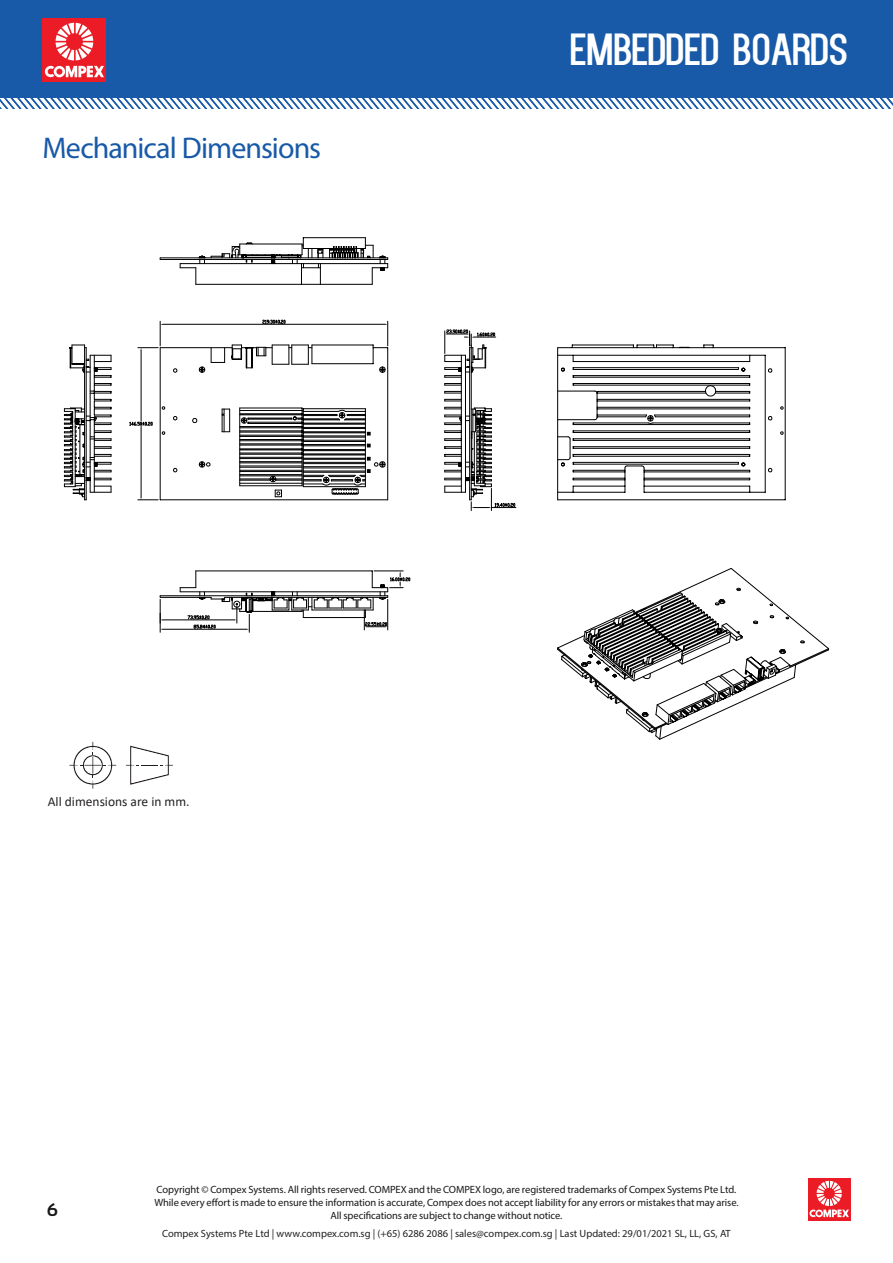
<style>
.page{position:relative;width:893px;height:1263px;background:#fff}
.page>*{position:absolute;margin:0;border:0;box-sizing:border-box;transform-origin:0 0}
.t1{font:45px "Kenzo";letter-spacing:-.01em;color:#fff}
.Spec_Header{font:30px "Myriad Pro";letter-spacing:-.03em;color:#185aa8}
.t2{font:700 18px "Sansation";color:#171717}
.Product_Desc_Header{font:13.5px "Calibri";color:#231f20}
.t3{font:10.5px/12.6px "Myriad Pro";letter-spacing:-.01em;color:#171717;text-align:center}
.t4{font:10.5px "Myriad Pro";color:#231f20}
</style>
<div class="page">
<div style="left:0;top:0;width:893px;height:98px;background:#185aa8"></div>
<svg style="left:0;top:98px;width:893px;height:11px"></svg>
<div style="left:43px;top:18px;width:63px;height:64px;background:#eb1c26"></div>
<svg style="left:45px;top:66px;width:59px;height:11px"></svg>
<svg style="left:56px;top:23px;width:37px;height:37px"></svg>
<div style="left:808px;top:1178px;width:42px;height:42px;background:#eb1c26"></div>
<svg style="left:809px;top:1181px;width:40px;height:36px"></svg>
<svg style="left:160px;top:347px;width:221px;height:153px"></svg>
<hr style="left:558px;top:499px;width:227px;height:1px;background:#000">
<hr style="left:644px;top:492px;width:121px;height:1px;background:#000">
<hr style="left:644px;top:486px;width:106px;height:1px;background:#000">
<hr style="left:644px;top:480px;width:106px;height:1px;background:#000">
<hr style="left:644px;top:478px;width:106px;height:1px;background:#000">
<hr style="left:644px;top:472px;width:106px;height:1px;background:#000">
<hr style="left:644px;top:470px;width:106px;height:1px;background:#000">
<hr style="left:573px;top:464px;width:165px;height:1px;background:#000">
<hr style="left:573px;top:462px;width:166px;height:1px;background:#000">
<hr style="left:573px;top:456px;width:177px;height:1px;background:#000">
<hr style="left:573px;top:454px;width:177px;height:1px;background:#000">
<hr style="left:573px;top:448px;width:177px;height:1px;background:#000">
<hr style="left:573px;top:446px;width:177px;height:1px;background:#000">
<hr style="left:573px;top:440px;width:177px;height:1px;background:#000">
<hr style="left:573px;top:438px;width:177px;height:1px;background:#000">
<hr style="left:573px;top:432px;width:177px;height:1px;background:#000">
<hr style="left:573px;top:431px;width:177px;height:1px;background:#000">
<hr style="left:573px;top:424px;width:177px;height:1px;background:#000">
<hr style="left:653px;top:423px;width:97px;height:1px;background:#000">
<hr style="left:655px;top:417px;width:95px;height:1px;background:#000">
<hr style="left:654px;top:415px;width:96px;height:1px;background:#000">
<hr style="left:597px;top:409px;width:153px;height:1px;background:#000">
<hr style="left:597px;top:407px;width:153px;height:1px;background:#000">
<hr style="left:597px;top:401px;width:153px;height:1px;background:#000">
<hr style="left:597px;top:399px;width:153px;height:1px;background:#000">
<hr style="left:597px;top:393px;width:109px;height:1px;background:#000">
<hr style="left:715px;top:393px;width:35px;height:1px;background:#000">
<hr style="left:597px;top:391px;width:108px;height:1px;background:#000">
<hr style="left:716px;top:391px;width:34px;height:1px;background:#000">
<hr style="left:573px;top:385px;width:177px;height:1px;background:#000">
<hr style="left:573px;top:383px;width:177px;height:1px;background:#000">
<hr style="left:573px;top:377px;width:177px;height:1px;background:#000">
<hr style="left:573px;top:375px;width:177px;height:1px;background:#000">
<hr style="left:573px;top:369px;width:165px;height:1px;background:#000">
<hr style="left:573px;top:367px;width:166px;height:1px;background:#000">
<hr style="left:573px;top:361px;width:177px;height:1px;background:#000">
<hr style="left:558px;top:355px;width:207px;height:1px;background:#000">
<hr style="left:558px;top:347px;width:227px;height:1px;background:#000">
<svg style="left:704px;top:345px;width:10px;height:3px"></svg>
<svg style="left:660px;top:345px;width:29px;height:3px"></svg>
<hr style="left:765px;top:355px;width:1px;height:137px;background:#000">
<hr style="left:785px;top:348px;width:1px;height:152px;background:#000">
<hr style="left:160px;top:597px;width:51px;height:1px;background:#000">
<hr style="left:160px;top:595px;width:228px;height:1px;background:#000">
<hr style="left:196px;top:284px;width:176px;height:1px;background:#000">
<hr style="left:160px;top:259px;width:228px;height:1px;background:#000">
<hr style="left:160px;top:258px;width:228px;height:1px;background:#000">
<hr style="left:303px;top:237px;width:62px;height:1px;background:#000">
<svg style="left:381px;top:257px;width:279px;height:324px"></svg>
<svg style="left:173px;top:468px;width:4px;height:4px"></svg>
<svg style="left:199px;top:461px;width:11px;height:6px"></svg>
<svg style="left:192px;top:418px;width:5px;height:5px"></svg>
<svg style="left:199px;top:367px;width:6px;height:6px"></svg>
<svg style="left:173px;top:416px;width:4px;height:4px"></svg>
<svg style="left:173px;top:369px;width:4px;height:4px"></svg>
<svg style="left:625px;top:466px;width:20px;height:26px"></svg>
<svg style="left:595px;top:391px;width:3px;height:29px"></svg>
<svg style="left:645px;top:415px;width:11px;height:9px"></svg>
<svg style="left:768px;top:468px;width:4px;height:4px"></svg>
<svg style="left:705px;top:385px;width:11px;height:11px"></svg>
<svg style="left:768px;top:416px;width:4px;height:4px"></svg>
<svg style="left:561px;top:368px;width:4px;height:3px"></svg>
<svg style="left:558px;top:431px;width:16px;height:41px"></svg>
<svg style="left:738px;top:462px;width:12px;height:10px"></svg>
<svg style="left:738px;top:368px;width:12px;height:9px"></svg>
<svg style="left:64px;top:345px;width:48px;height:155px"></svg>
<svg style="left:180px;top:238px;width:208px;height:46px"></svg>
<svg style="left:557px;top:568px;width:272px;height:171px"></svg>
<hr style="left:163px;top:324px;width:222px;height:1px;background:#000">
<svg style="left:222px;top:320px;width:166px;height:177px"></svg>
<hr style="left:141px;top:350px;width:1px;height:71px;background:#000">
<hr style="left:141px;top:426px;width:1px;height:71px;background:#000">
<svg style="left:138px;top:321px;width:25px;height:29px"></svg>
<svg style="left:138px;top:497px;width:20px;height:3px"></svg>
<svg style="left:129px;top:421px;width:23px;height:5px"></svg>
<svg style="left:444px;top:330px;width:72px;height:181px"></svg>
<hr style="left:163px;top:620px;width:71px;height:1px;background:#000">
<hr style="left:163px;top:629px;width:84px;height:1px;background:#000">
<svg style="left:160px;top:596px;width:3px;height:36px"></svg>
<svg style="left:180px;top:571px;width:230px;height:61px"></svg>
<svg style="left:69px;top:742px;width:104px;height:47px"></svg>
<p class="Spec_Header" style="left:43px;top:129px;width:280px">Mechanical Dimensions</p>
<h1 class="t1" style="left:570px;top:23px;width:282px">EMBEDDED BOARDS</h1>
<p class="Product_Desc_Header" style="left:48px;top:792px;width:143px">All dimensions are in mm.</p>
<h3 class="t2" style="left:47px;top:1200px;width:12px">6</h3>
<p class="t3" style="left:154px;top:1183px;width:586px">Copyright © Compex Systems. All rights reserved. COMPEX and the COMPEX logo, are registered trademarks of Compex Systems Pte Ltd.<br>While every effort is made to ensure the information is accurate, Compex does not accept liability for any errors or mistakes that may arise.<br>All specifications are subject to change without notice.</p>
<p class="t4" style="left:162px;top:1227px;width:570px">Compex Systems Pte Ltd | www.compex.com.sg | (+65) 6286 2086 | sales@compex.com.sg | Last Updated: 29/01/2021 SL, LL, GS, AT</p>
</div>
